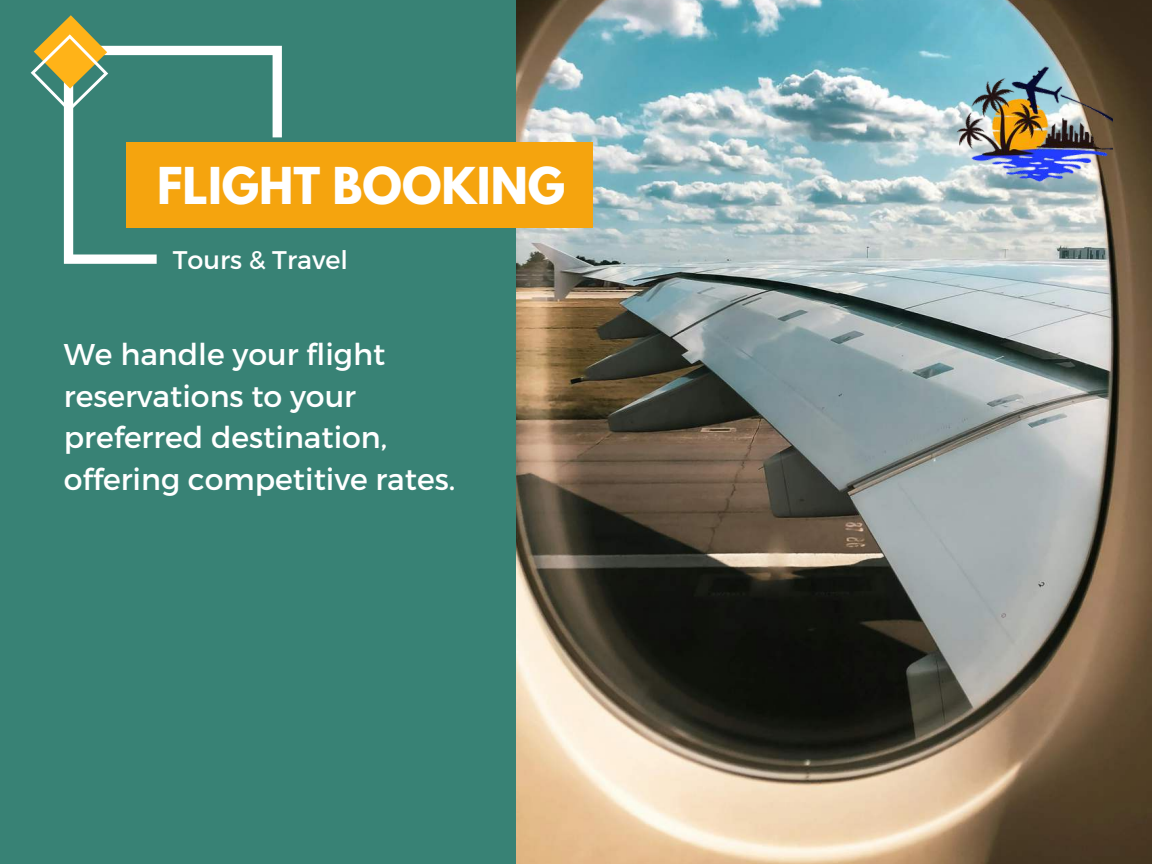
<style>
.page{position:relative;width:1152px;height:864px;background:#fff}
.page>*{position:absolute;margin:0;border:0;box-sizing:border-box;transform-origin:0 0}
.t1{font:700 45px "League Spartan";color:#fff}
.t2{font:30px/41.5px "Montserrat";color:#fff}
.t3{font:25.5px "Montserrat";color:#fff}
</style>
<div class="page">
<img style="left:516px;top:0;width:636px;height:864px">
<div style="left:0;top:0;width:516px;height:864px;background:#388275"></div>
<svg style="left:64px;top:46px;width:218px;height:218px"></svg>
<div style="left:126px;top:143px;width:467px;height:85px;background:#f5a40e"></div>
<svg style="left:31px;top:15px;width:77px;height:97px"></svg>
<img style="left:942px;top:35px;width:170px;height:155px">
<h1 class="t1" style="left:157px;top:150px;width:410px">FLIGHT BOOKING</h1>
<p class="t3" style="left:173px;top:244px;width:177px">Tours &amp; Travel</p>
<p class="t2" style="left:64px;top:334px;width:393px">We handle your flight reservations to your preferred destination, offering competitive rates.</p>
</div>
